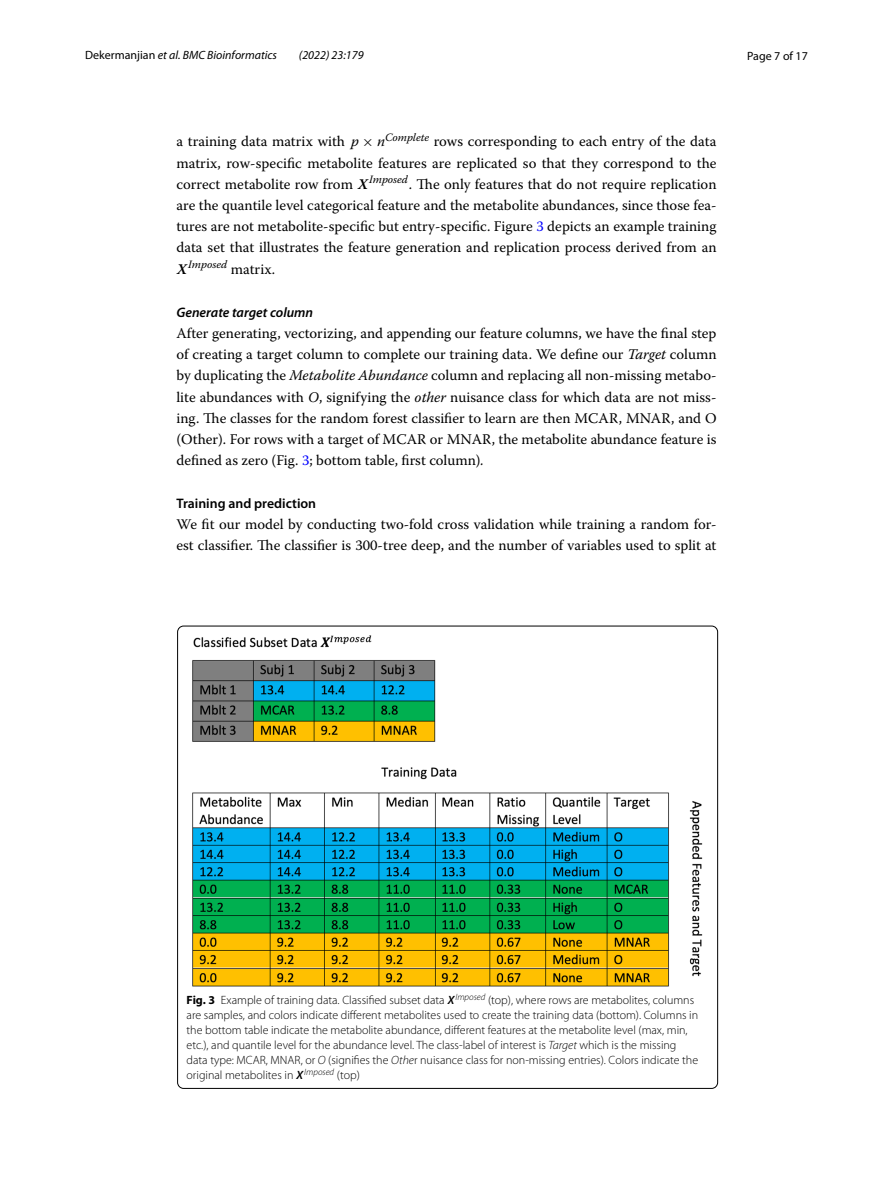
<style>
.page{position:relative;width:893px;height:1187px;background:#fff}
.page>*{position:absolute;margin:0;border:0;box-sizing:border-box;transform-origin:0 0}
.t1{font:14.7px/21.3px "Warnock Pro";color:#000;text-align:justify}
.t2{font:600 13.8px "Myriad Pro";color:#000}
.t3{font:italic 600 13.8px "Myriad Pro";color:#000}
.t4{font:300 12px/15px "Myriad Pro";color:#000}
.t5{font:italic 12px "Myriad Pro";color:#000}
.t6{font:12px "Myriad Pro";color:#000}
.t7{font:11.25px "Warnock Pro It 25";color:#000}
.s1{font-style:normal}
.s2{font-family:"Warnock Pro It 23"}
.s3{font-family:"MTSYN4"}
.s4{font-family:"Warnock Pro Bold It 29"}
.s5{color:#00f}
.s6{font-family:"Warnock Pro Bold It 30";font-size:14.7px}
.s7{font-family:"Warnock Pro";font-size:14.7px}
.s8{font-family:"Warnock Pro It 12"}
.s9{font-weight:700}
.s10{font-family:"Myriad Pro Semibold It 2";font-weight:400}
.s11{font-family:"Myriad Pro Light It 2";font-weight:400}
.s12{font-family:"Myriad Pro Semibold It 3";font-weight:400}
</style>
<div class="page">
<img style="left:192px;top:635px;width:511px;height:351px">
<p class="t5" style="left:85px;top:48px;width:194px"><span class="s1">Dekermanjian</span> et al. BMC Bioinformatics</p>
<p class="t5" style="left:299px;top:48px;width:66px">(2022) 23:179</p>
<p class="t6" style="left:747px;top:48px;width:62px">Page 7 of 17</p>
<p class="t1" style="left:176px;top:130px;width:542px">a training data matrix with <span class="s2">p</span> <span class="s3">×</span> <span class="s2">n</span><sup>Complete</sup> rows corresponding to each entry of the data matrix, row-specific metabolite features are replicated so that they correspond to the correct metabolite row from <span class="s4">X</span><sup>Imposed</sup>. The only features that do not require replication are the quantile level categorical feature and the metabolite abundances, since those fea&shy;tures are not metabolite-specific but entry-specific. Figure <span class="s5">3</span> depicts an example training data set that illustrates the feature generation and replication process derived from an</p>
<p class="t7" style="left:177px;top:260px;width:100px"><span class="s6">X</span>Imposed <span class="s7">matrix.</span></p>
<p class="t3" style="left:176px;top:303px;width:138px">Generate target column</p>
<p class="t1" style="left:176px;top:322px;width:542px">After generating, vectorizing, and appending our feature columns, we have the final step of creating a target column to complete our training data. We define our <span class="s8">Target</span> column by duplicating the <span class="s8">Metabolite Abundance</span> column and replacing all non-missing metabo&shy;lite abundances with <span class="s8">O</span>, signifying the <span class="s8">other</span> nuisance class for which data are not miss&shy;ing. The classes for the random forest classifier to learn are then MCAR, MNAR, and O (Other). For rows with a target of MCAR or MNAR, the metabolite abundance feature is defined as zero (Fig. <span class="s5">3</span>; bottom table, first column)<span class="s8">.</span></p>
<p class="t2" style="left:176px;top:494px;width:141px">Training and prediction</p>
<p class="t1" style="left:176px;top:513px;width:542px">We fit our model by conducting two-fold cross validation while training a random for&shy;est classifier. The classifier is 300-tree deep, and the number of variables used to split at</p>
<p class="t4" style="left:187px;top:992px;width:513px"><span class="s9">Fig. 3</span> Example of training data. Classified subset data <span class="s10">X</span><sup>Imposed</sup> (top), where rows are metabolites, columns are samples, and colors indicate different metabolites used to create the training data (bottom). Columns in the bottom table indicate the metabolite abundance, different features at the metabolite level (max, min, etc.), and quantile level for the abundance level. The class-label of interest is <span class="s11">Target</span> which is the missing data type: MCAR, MNAR, or <span class="s11">O</span> (signifies the <span class="s11">Othe</span>r nuisance class for non-missing entries). Colors indicate the original metabolites in <span class="s12">X</span><sup>Imposed</sup> (top)</p>
</div>
